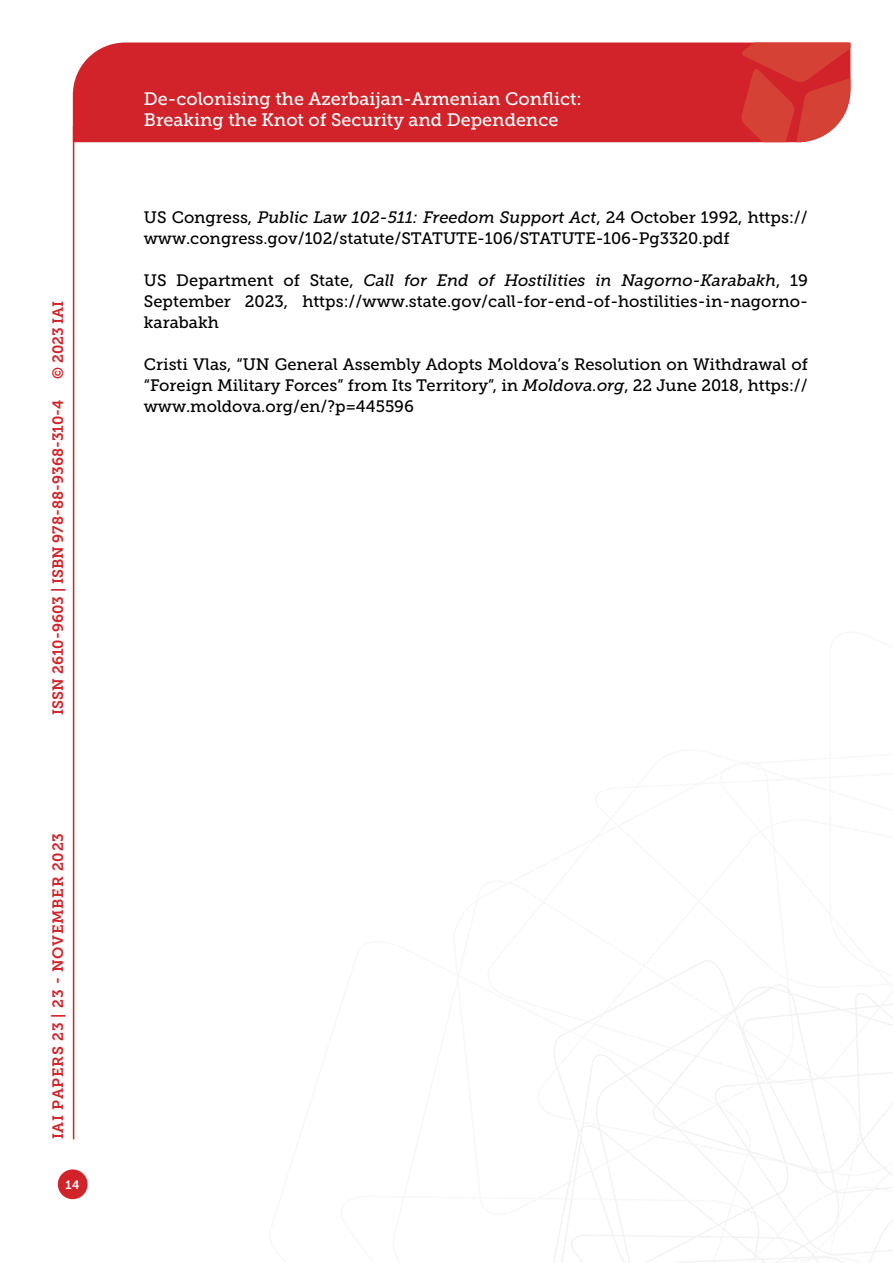
<style>
.page{position:relative;width:893px;height:1263px;background:#fff}
.page>*{position:absolute;margin:0;border:0;box-sizing:border-box;transform-origin:0 0}
.t1{font:18px/21.6px "Museo Slab 500";color:#fff}
.t2{font:16.5px/21px "Museo Slab 500";color:#000;text-align:justify}
.t3{font:15px "Museo Slab 700";color:#d2232a}
.t4{font:15px "Museo Slab 700";letter-spacing:.05em;color:#d2232a}
.t5{font:12px "Museo Slab 700";color:#fff}
.s1{font-style:italic}
</style>
<div class="page">
<svg style="left:553px;top:960px;width:340px;height:303px"></svg>
<div style="left:73px;top:43px;width:668px;height:99px;background:#d2232a"></div>
<svg style="left:741px;top:43px;width:109px;height:99px;background:#d6423b"></svg>
<div style="left:58px;top:1169px;width:30px;height:30px;background:#d2232a;border-radius:50%"></div>
<hr style="left:73px;top:126px;width:1px;height:1013px;background:#d2232a">
<p class="t3" style="left:50px;top:379px;width:80px;rotate:-90deg">© 2023 IAI</p>
<p class="t3" style="left:49px;top:714px;width:316px;rotate:-90deg">ISSN 2610-9603 | ISBN 978-88-9368-310-4</p>
<p class="t4" style="left:50px;top:1139px;width:308px;rotate:-90deg">IAI Papers 23 | 23 - November 2023</p>
<p class="t5" style="left:66px;top:1178px;width:16px">14</p>
<p class="t1" style="left:144px;top:88px;width:439px">De-colonising the Azerbaijan-Armenian Conflict:<br>Breaking the Knot of Security and Dependence</p>
<p class="t2" style="left:144px;top:207px;width:666px">US Congress, <span class="s1">Public Law 102-511: Freedom Support Act</span>, 24 October 1992, https:// www.congress.gov/102/statute/STATUTE-106/STATUTE-106-Pg3320.pdf</p>
<p class="t2" style="left:144px;top:269px;width:666px">US Department of State, <span class="s1">Call for End of Hostilities in Nagorno-Karabakh</span>, 19<br>September 2023, https://www.state.gov/call-for-end-of-hostilities-in-nagorno&shy;karabakh</p>
<p class="t2" style="left:144px;top:354px;width:666px">Cristi Vlas, “UN General Assembly Adopts Moldova’s Resolution on Withdrawal of “Foreign Military Forces” from Its Territory”, in <span class="s1">Moldova.org</span>, 22 June 2018, https:// www.moldova.org/en/?p=445596</p>
</div>
